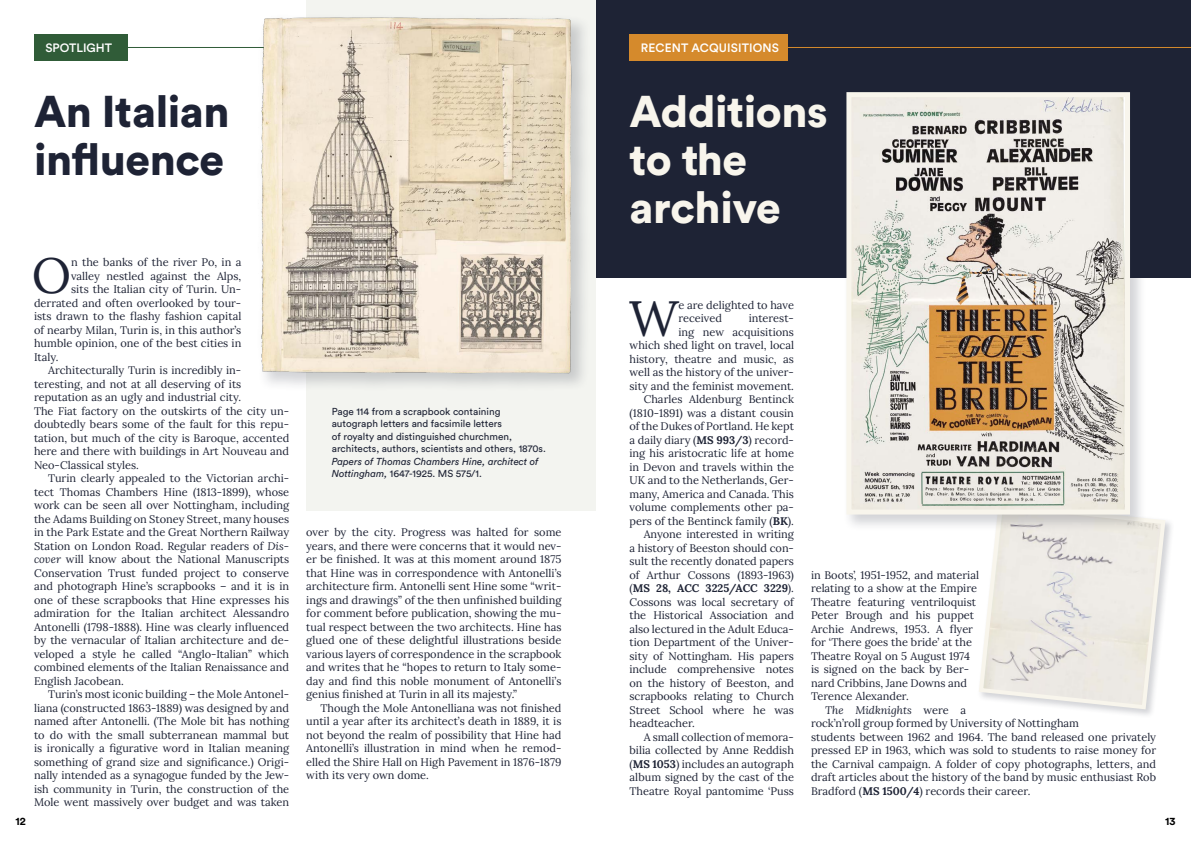
<style>
.page{position:relative;width:1191px;height:842px;background:#fff}
.page>*{position:absolute;margin:0;border:0;box-sizing:border-box;transform-origin:0 0}
.BODY_blue_dropcap{font:49.6px "Lora";color:#1e2335}
.H1_Portland{font:900 44px/48px "Circular Pro";letter-spacing:-.01em;color:#f8f5ec}
.H1_Nottm_blue{font:900 44px/48px "Circular Pro";letter-spacing:-.01em;color:#1e2335}
.TOP_TITLE_white{font:500 12px "Circular Pro";letter-spacing:.01em;color:#fff}
.BODY_blue_justify{font:11px/13.5px "Lora";color:#1e2335;text-align:justify}
.BODY_blue_dropcap-2{font:11px/13.5px "Lora";color:#1e2335}
.t1{font:700 11px "Circular Pro";color:#000}
.caption_NBlue{font:10px/12.5px "Circular Pro";color:#1e2335}
.s1{font-style:italic}
.s2{font-weight:700}
</style>
<div class="page">
<div style="left:977px;top:501px;width:198px;height:218px;background:#1e2335;opacity:.2"></div>
<svg style="left:977px;top:501px;width:190px;height:210px;background:#ece9e5"></svg>
<div style="left:595px;top:0;width:596px;height:278px;background:#1e2335"></div>
<div style="left:306px;top:0;width:289px;height:510px;background:#f3f4f0"></div>
<hr style="left:123px;top:47px;width:438px;height:1px;background:#305c38">
<hr style="left:719px;top:47px;width:472px;height:1px;background:#d58a2c">
<div style="left:34px;top:34px;width:94px;height:27px;background:#305c38"></div>
<div style="left:255px;top:12px;width:336px;height:381px;background:#1e2335;opacity:.2"></div>
<img style="left:258px;top:15px;width:314px;height:359px">
<div style="left:842px;top:88px;width:305px;height:444px;background:#1e2335;opacity:.2"></div>
<img style="left:852px;top:98px;width:272px;height:410px">
<div style="left:846px;top:92px;width:284px;height:422px;border:5px solid #f8f5ec"></div>
<div style="left:629px;top:34px;width:159px;height:27px;background:#d58a2c"></div>
<p class="TOP_TITLE_white" style="left:45px;top:40px;width:68px">SPOTLIGHT</p>
<p class="TOP_TITLE_white" style="left:641px;top:40px;width:140px">RECENT ACQUISITIONS</p>
<h1 class="H1_Nottm_blue" style="left:34px;top:86px;width:197px">An Italian influence</h1>
<p class="BODY_blue_dropcap" style="left:32px;top:238px;width:41px">O</p>
<p class="BODY_blue_dropcap-2" style="left:71px;top:255px;width:172px">n the banks of the river Po, in a</p>
<p class="BODY_blue_dropcap-2" style="left:71px;top:268px;width:172px">valley nestled against the Alps,</p>
<p class="BODY_blue_dropcap-2" style="left:71px;top:282px;width:172px">sits the Italian city of Turin. Un-</p>
<p class="BODY_blue_dropcap-2" style="left:34px;top:295px;width:209px">derrated and often overlooked by tour-</p>
<p class="BODY_blue_dropcap-2" style="left:34px;top:309px;width:209px">ists drawn to the flashy fashion capital</p>
<p class="BODY_blue_dropcap-2" style="left:34px;top:322px;width:209px">of nearby Milan, Turin is, in this author’s</p>
<p class="BODY_blue_dropcap-2" style="left:34px;top:336px;width:209px">humble opinion, one of the best cities in</p>
<p class="BODY_blue_dropcap-2" style="left:34px;top:349px;width:26px">Italy.</p>
<p class="BODY_blue_justify" style="left:34px;top:363px;width:257px;text-align:left;text-indent:14px">Architecturally Turin is incredibly in&shy;teresting, and not at all deserving of its reputation as an ugly and industrial city.<br>The Fiat factory on the outskirts of the city un&shy;doubtedly bears some of the fault for this repu&shy;tation, but much of the city is Baroque, accented here and there with buildings in Art Nouveau and Neo-Classical styles.</p>
<p class="BODY_blue_justify" style="left:34px;top:471px;width:257px;text-indent:14px">Turin clearly appealed to the Victorian archi&shy;tect Thomas Chambers Hine (1813-1899), whose work can be seen all over Nottingham, including the Adams Building on Stoney Street, many houses in the Park Estate and the Great Northern Railway Station on London Road. Regular readers of <span class="s1">Dis&shy;cover</span> will know about the National Manuscripts Conservation Trust funded project to conserve and photograph Hine’s scrapbooks – and it is in one of these scrapbooks that Hine expresses his admiration for the Italian architect Alessandro Antonelli (1798-1888). Hine was clearly influenced by the vernacular of Italian architecture and de&shy;veloped a style he called “Anglo-Italian” which combined elements of the Italian Renaissance and English Jacobean.</p>
<p class="BODY_blue_justify" style="left:34px;top:687px;width:257px;text-indent:14px">Turin’s most iconic building – the Mole Antonel&shy;liana (constructed 1863-1889) was designed by and named after Antonelli. (The Mole bit has nothing to do with the small subterranean mammal but is ironically a figurative word in Italian meaning something of grand size and significance.) Origi&shy;nally intended as a synagogue funded by the Jew&shy;ish community in Turin, the construction of the Mole went massively over budget and was taken</p>
<p class="caption_NBlue" style="left:332px;top:405px;width:216px">Page 114 from a scrapbook containing autograph letters and facsimile letters<br>of royalty and distinguished churchmen, architects, authors, scientists and others, 1870s.<br><span class="s1">Papers of Thomas Chambers Hine, architect of Nottingham,</span> 1647-1925. MS 575/1.</p>
<p class="BODY_blue_justify" style="left:306px;top:525px;width:257px">over by the city. Progress was halted for some years, and there were concerns that it would nev&shy;er be finished. It was at this moment around 1875 that Hine was in correspondence with Antonelli’s architecture firm. Antonelli sent Hine some “writ&shy;ings and drawings” of the then unfinished building for comment before publication, showing the mu&shy;tual respect between the two architects. Hine has glued one of these delightful illustrations beside various layers of correspondence in the scrapbook and writes that he “hopes to return to Italy some&shy;day and find this noble monument of Antonelli’s genius finished at Turin in all its majesty.”</p>
<p class="BODY_blue_justify" style="left:306px;top:700px;width:257px;text-indent:14px">Though the Mole Antonelliana was not finished until a year after its architect’s death in 1889, it is not beyond the realm of possibility that Hine had Antonelli’s illustration in mind when he remod&shy;elled the Shire Hall on High Pavement in 1876-1879 with its very own dome.</p>
<h1 class="H1_Portland" style="left:629px;top:86px;width:200px">Additions to the archive</h1>
<p class="BODY_blue_dropcap" style="left:629px;top:280px;width:51px">W</p>
<p class="BODY_blue_dropcap-2" style="left:678px;top:297px;width:117px">e are delighted to have received</p>
<p class="BODY_blue_dropcap-2" style="left:629px;top:311px;width:166px;text-align:right">interest-<br>ing new acquisitions<br>which shed light on travel, local history, theatre and music, as well as the history of the univer&shy;sity and the feminist movement.</p>
<p class="BODY_blue_justify" style="left:629px;top:392px;width:166px;text-indent:14px">Charles Aldenburg Bentinck (1810-1891) was a distant cousin of the Dukes of Portland. He kept a daily diary (<span class="s2">MS 993/3</span>) record&shy;ing his aristocratic life at home in Devon and travels within the UK and to the Netherlands, Ger&shy;many, America and Canada. This volume complements other pa&shy;pers of the Bentinck family (<span class="s2">BK</span>).</p>
<p class="BODY_blue_justify" style="left:629px;top:527px;width:166px;text-indent:14px">Anyone interested in writing a history of Beeston should con&shy;sult the recently donated papers of Arthur Cossons (1893-1963) (<span class="s2">MS 28, ACC 3225/ACC 3229</span>).<br>Cossons was local secretary of the Historical Association and also lectured in the Adult Educa&shy;tion Department of the Univer&shy;sity of Nottingham. His papers include comprehensive notes on the history of Beeston, and scrapbooks relating to Church Street School where he was headteacher.</p>
<p class="BODY_blue_justify" style="left:629px;top:729px;width:166px;text-indent:14px">A small collection of memora&shy;bilia collected by Anne Reddish (<span class="s2">MS 1053</span>) includes an autograph album signed by the cast of the Theatre Royal pantomime ‘Puss</p>
<p class="BODY_blue_justify" style="left:811px;top:567px;width:170px;text-align:left">in Boots’, 1951-1952, and material relating to a show at the Empire<br>Theatre featuring ventriloquist<br>Peter Brough and his puppet<br>Archie Andrews, 1953. A flyer for ‘There goes the bride’ at the<br>Theatre Royal on 5 August 1974 is signed on the back by Ber&shy;nard Cribbins, Jane Downs and<br>Terence Alexander.</p>
<p class="BODY_blue_justify" style="left:811px;top:702px;width:347px;text-align:left;text-indent:14px"><span class="s1">The Midknights</span> were a<br>rock’n’roll group formed by University of Nottingham<br>students between 1962 and 1964. The band released one privately pressed EP in 1963, which was sold to students to raise money for the Carnival campaign. A folder of copy photographs, letters, and draft articles about the history of the band by music enthusiast Rob Bradford (<span class="s2">MS 1500/4</span>) records their career.</p>
<p class="t1" style="left:15px;top:814px;width:12px">12</p>
<p class="t1" style="left:1165px;top:814px;width:12px">13</p>
</div>
